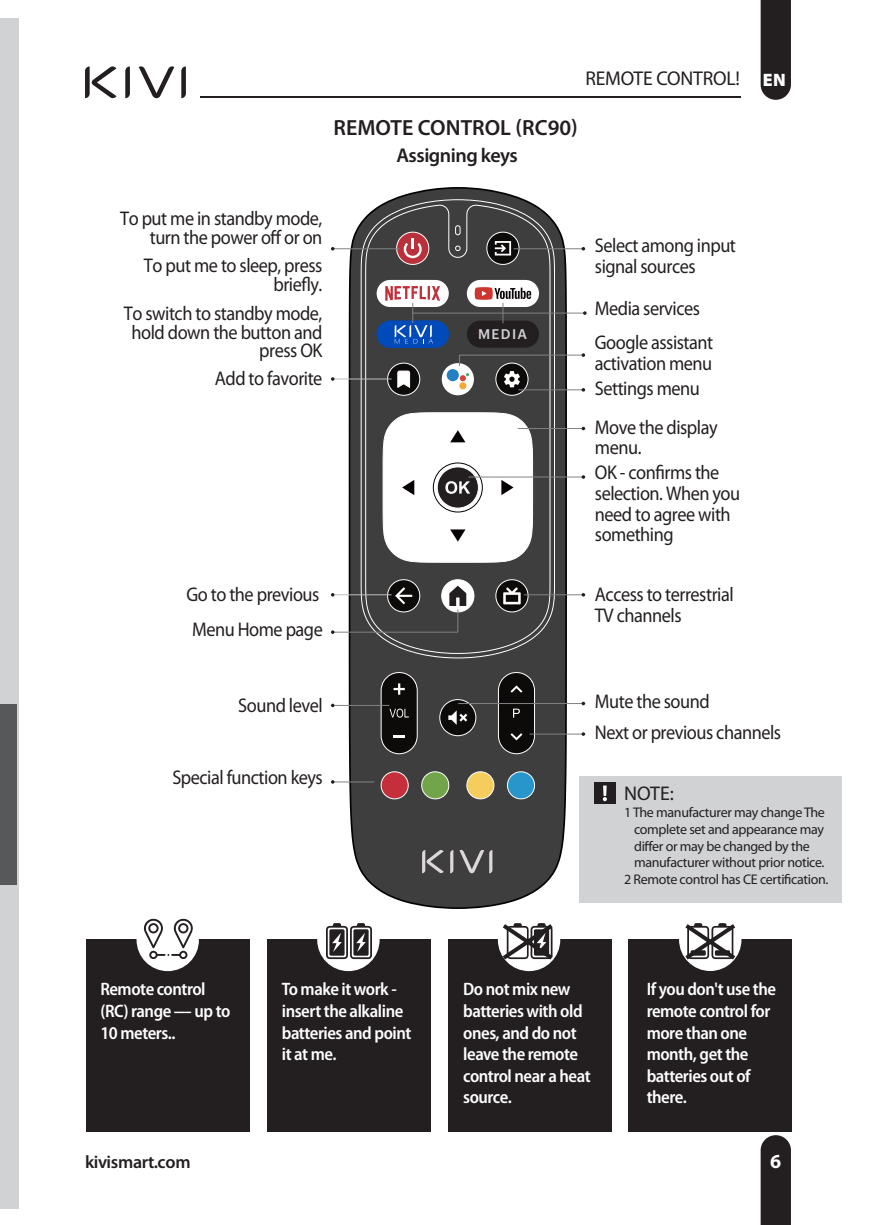
<style>
.page{position:relative;width:876px;height:1225px;background:#fff}
.page>*{position:absolute;margin:0;border:0;box-sizing:border-box;transform-origin:0 0}
.t1{font:600 22px "Myriad Pro";color:#231f20}
.t2{font:20px "Myriad Pro";letter-spacing:-.01em;color:#231f20}
.t3{font:600 20px "Myriad Pro";letter-spacing:-.025em;color:#231f20}
.t4{font:700 20px "Myriad Pro";color:#fff}
.t5{font:19.8px/20.8px "Myriad Pro";letter-spacing:-.025em;color:#231f20;scale:.92 1}
.t6{font:19.8px "Myriad Pro";letter-spacing:-.025em;color:#231f20}
.t7{font:600 semi-condensed 18px/21.6px "Myriad Pro";letter-spacing:-.025em;color:#fff}
.t8{font:600 18px "Myriad Pro";letter-spacing:-.02em;color:#231f20}
.t9{font:14px "Myriad Pro";letter-spacing:-.025em;color:#231f20}
.t10{font:500 13.6px "Graphik LCG";letter-spacing:.095em;color:#d1d2d4}
.s1{font-weight:900;font-size:18px;color:#fff}
</style>
<div class="page">
<div style="left:0;top:18px;width:19px;height:1191px;background:#d1d2d4"></div>
<div style="left:0;top:704px;width:17px;height:180px;background:#57585a"></div>
<svg style="left:125px;top:66px;width:5px;height:32px"></svg>
<svg style="left:181px;top:66px;width:5px;height:32px"></svg>
<svg style="left:139px;top:66px;width:35px;height:32px"></svg>
<svg style="left:85px;top:66px;width:32px;height:32px"></svg>
<hr style="left:200px;top:97px;width:540px;height:1px;background:#231f20">
<div style="left:761px;top:0;width:30px;height:100px;background:#231f20"></div>
<svg style="left:761px;top:1135px;width:30px;height:90px;background:#2b2728"></svg>
<div style="left:579px;top:776px;width:263px;height:126px;background:#d1d2d4"></div>
<div style="left:594px;top:783px;width:21px;height:21px;background:#231f20"></div>
<svg style="left:603px;top:785px;width:4px;height:11px"></svg>
<svg style="left:603px;top:797px;width:4px;height:4px"></svg>
<svg style="left:348px;top:187px;width:220px;height:722px;background:#535354"></svg>
<svg style="left:507px;top:771px;width:28px;height:28px"></svg>
<svg style="left:422px;top:771px;width:27px;height:28px"></svg>
<svg style="left:466px;top:771px;width:28px;height:29px"></svg>
<svg style="left:381px;top:771px;width:28px;height:28px"></svg>
<svg style="left:361px;top:199px;width:194px;height:459px;background:#494849"></svg>
<svg style="left:396px;top:231px;width:33px;height:34px"></svg>
<svg style="left:486px;top:231px;width:34px;height:34px"></svg>
<svg style="left:495px;top:579px;width:34px;height:33px"></svg>
<svg style="left:495px;top:362px;width:34px;height:34px"></svg>
<svg style="left:382px;top:412px;width:151px;height:151px"></svg>
<svg style="left:387px;top:579px;width:33px;height:33px"></svg>
<svg style="left:387px;top:362px;width:33px;height:34px"></svg>
<svg style="left:381px;top:671px;width:37px;height:83px;background:#2b2828"></svg>
<svg style="left:498px;top:671px;width:37px;height:83px;background:#282626"></svg>
<svg style="left:439px;top:699px;width:37px;height:37px"></svg>
<svg style="left:450px;top:850px;width:3px;height:23px"></svg>
<svg style="left:422px;top:850px;width:22px;height:23px"></svg>
<svg style="left:459px;top:849px;width:33px;height:24px"></svg>
<div style="left:377px;top:321px;width:72px;height:27px;background:#004aba;border-radius:14px"></div>
<hr style="left:412px;top:312px;width:173px;height:1px;background:#808285">
<svg style="left:377px;top:280px;width:72px;height:63px"></svg>
<svg style="left:467px;top:280px;width:72px;height:43px"></svg>
<hr style="left:468px;top:476px;width:117px;height:1px;background:#808285">
<svg style="left:583px;top:311px;width:4px;height:4px"></svg>
<hr style="left:333px;top:781px;width:41px;height:1px;background:#808285">
<hr style="left:333px;top:705px;width:56px;height:1px;background:#808285">
<hr style="left:333px;top:594px;width:59px;height:1px;background:#bcbdc0">
<hr style="left:333px;top:378px;width:59px;height:1px;background:#bcbdc0">
<svg style="left:331px;top:377px;width:3px;height:4px"></svg>
<hr style="left:530px;top:733px;width:55px;height:1px;background:#808285">
<svg style="left:582px;top:732px;width:3px;height:4px"></svg>
<hr style="left:524px;top:594px;width:61px;height:1px;background:#808285">
<hr style="left:332px;top:631px;width:126px;height:1px;background:#808285">
<svg style="left:441px;top:579px;width:33px;height:53px"></svg>
<svg style="left:331px;top:630px;width:3px;height:4px"></svg>
<svg style="left:582px;top:475px;width:3px;height:4px"></svg>
<hr style="left:518px;top:428px;width:67px;height:1px;background:#808285">
<hr style="left:518px;top:389px;width:65px;height:1px;background:#808285">
<hr style="left:333px;top:248px;width:66px;height:1px;background:#808285">
<hr style="left:514px;top:248px;width:69px;height:1px;background:#808285">
<hr style="left:458px;top:703px;width:127px;height:1px;background:#808285">
<hr style="left:459px;top:354px;width:124px;height:1px;background:#808285">
<svg style="left:442px;top:355px;width:32px;height:40px"></svg>
<svg style="left:582px;top:353px;width:3px;height:4px"></svg>
<div style="left:86px;top:939px;width:164px;height:192px;background:#231f20"></div>
<div style="left:137px;top:908px;width:62px;height:63px;background:#fff;border-radius:50%"></div>
<div style="left:267px;top:939px;width:164px;height:192px;background:#231f20"></div>
<div style="left:317px;top:908px;width:63px;height:63px;background:#fff;border-radius:50%"></div>
<div style="left:448px;top:939px;width:164px;height:192px;background:#231f20"></div>
<div style="left:498px;top:908px;width:62px;height:63px;background:#fff;border-radius:50%"></div>
<div style="left:628px;top:939px;width:164px;height:192px;background:#231f20"></div>
<div style="left:679px;top:908px;width:62px;height:63px;background:#fff;border-radius:50%"></div>
<svg style="left:326px;top:923px;width:46px;height:36px"></svg>
<svg style="left:681px;top:923px;width:59px;height:40px"></svg>
<svg style="left:498px;top:923px;width:59px;height:40px"></svg>
<svg style="left:143px;top:918px;width:50px;height:41px"></svg>
<p class="t2" style="left:585px;top:67px;width:202px">REMOTE CONTROL! <span class="s1">EN</span></p>
<p class="t1" style="left:334px;top:113px;width:246px">REMOTE CONTROL (RC90)</p>
<p class="t3" style="left:396px;top:143px;width:123px">Assigning keys</p>
<p class="t5" style="left:120px;top:209px;width:221px;line-height:18.8px;text-align:right">To put me in standby mode, turn the power off or on</p>
<p class="t5" style="left:144px;top:256px;width:195px;line-height:19px;text-align:right">To put me to sleep, press briefly.</p>
<p class="t5" style="left:124px;top:304px;width:217px;line-height:19px;text-align:right">To switch to standby mode, hold down the button and press OK</p>
<p class="t5" style="left:215px;top:368px;width:118px">Add to favorite</p>
<p class="t5" style="left:186px;top:584px;width:146px">Go to the previous</p>
<p class="t5" style="left:192px;top:619px;width:144px">Menu Home page</p>
<p class="t10" style="left:478px;top:324px;width:51px">MEDIA</p>
<p class="t5" style="left:595px;top:235px;width:155px">Select among input signal sources</p>
<p class="t5" style="left:595px;top:298px;width:116px">Media services</p>
<p class="t5" style="left:595px;top:332px;width:130px">Google assistant activation menu</p>
<p class="t5" style="left:595px;top:370px;width:135px;line-height:38px">Settings menu<br>Move the display</p>
<p class="t5" style="left:595px;top:438px;width:52px">menu.</p>
<p class="t5" style="left:595px;top:462px;width:159px">OK - confirms the selection. When you need to agree with something</p>
<p class="t5" style="left:595px;top:585px;width:152px">Access to terrestrial<br>TV channels</p>
<p class="t5" style="left:238px;top:695px;width:93px">Sound level</p>
<p class="t5" style="left:172px;top:767px;width:165px">Special function keys</p>
<p class="t5" style="left:595px;top:691px;width:126px">Mute the sound</p>
<p class="t5" style="left:595px;top:722px;width:204px">Next or previous channels</p>
<p class="t6" style="left:624px;top:782px;width:51px">NOTE:</p>
<p class="t9" style="left:624px;top:804px;width:202px">1 The manufacturer may change The</p>
<p class="t9" style="left:634px;top:821px;width:191px">complete set and appearance may</p>
<p class="t9" style="left:634px;top:838px;width:177px">differ or may be changed by the</p>
<p class="t9" style="left:634px;top:855px;width:192px">manufacturer without prior notice.</p>
<p class="t9" style="left:624px;top:872px;width:206px">2 Remote control has CE certification.</p>
<p class="t7" style="left:100px;top:979px;width:132px">Remote control (RC) range — up to<br>10 meters..</p>
<p class="t7" style="left:282px;top:979px;width:131px">To make it work - insert the alkaline batteries and point it at me.</p>
<p class="t7" style="left:463px;top:979px;width:129px">Do not mix new batteries with old ones, and do not leave the remote control near a heat source.</p>
<p class="t7" style="left:647px;top:979px;width:131px">If you don't use the remote control for more than one month, get the batteries out of there.</p>
<p class="t8" style="left:85px;top:1151px;width:107px">kivismart.com</p>
<p class="t4" style="left:770px;top:1148px;width:13px">6</p>
</div>
